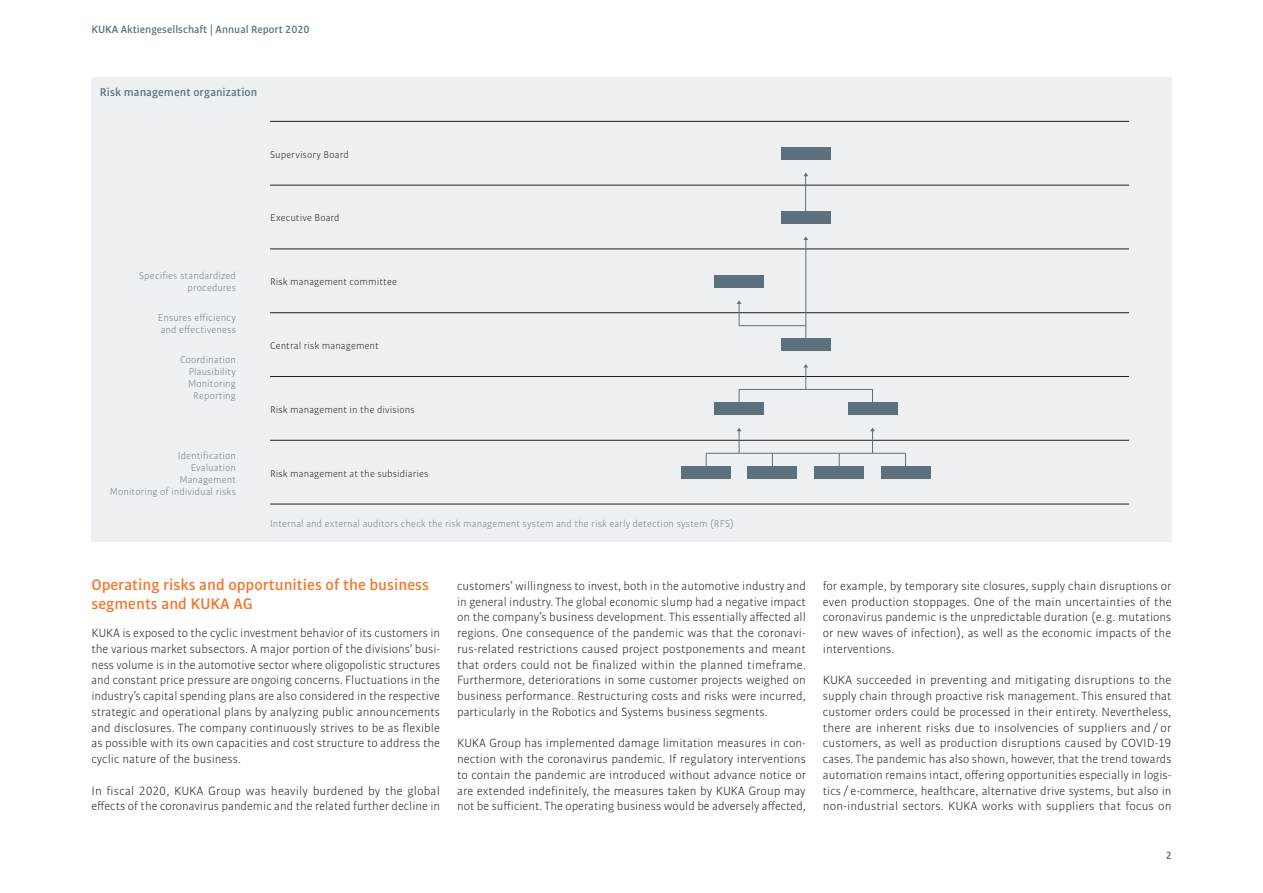
<style>
.page{position:relative;width:1263px;height:893px;background:#fff}
.page>*{position:absolute;margin:0;border:0;box-sizing:border-box;transform-origin:0 0}
.t1{font:700 16.5px/19.5px "KUKA Bulo";color:#f3772e}
.t2{font:12.75px/15.8px "KUKA Bulo";color:#231f20;text-align:justify}
.t3{font:700 12px "KUKA Bulo";letter-spacing:.005em;color:#5c717c}
.t4{font:700 11.25px "KUKA Bulo";color:#5c717c}
.t5{font:10.5px/12px "KUKA Bulo";letter-spacing:.01em;color:#737c82;text-align:right}
.t6{font:10.5px "KUKA Bulo";letter-spacing:.005em;color:#231f20}
</style>
<div class="page">
<div style="left:91px;top:78px;width:1080px;height:464px;background:#eef1f3"></div>
<div style="left:881px;top:466px;width:49px;height:13px;background:#5c717c"></div>
<div style="left:747px;top:466px;width:50px;height:13px;background:#5c717c"></div>
<div style="left:714px;top:402px;width:50px;height:13px;background:#5c717c"></div>
<div style="left:714px;top:275px;width:50px;height:12px;background:#5c717c"></div>
<div style="left:781px;top:338px;width:50px;height:13px;background:#5c717c"></div>
<div style="left:781px;top:211px;width:50px;height:13px;background:#5c717c"></div>
<div style="left:781px;top:147px;width:50px;height:13px;background:#5c717c"></div>
<div style="left:814px;top:466px;width:50px;height:13px;background:#5c717c"></div>
<div style="left:848px;top:402px;width:49px;height:13px;background:#5c717c"></div>
<div style="left:681px;top:466px;width:50px;height:13px;background:#5c717c"></div>
<hr style="left:270px;top:121px;width:859px;height:1px;background:#231f20">
<hr style="left:270px;top:312px;width:859px;height:1px;background:#231f20">
<hr style="left:270px;top:185px;width:859px;height:1px;background:#231f20">
<hr style="left:270px;top:376px;width:859px;height:1px;background:#231f20">
<hr style="left:270px;top:249px;width:859px;height:1px;background:#231f20">
<hr style="left:270px;top:440px;width:859px;height:1px;background:#231f20">
<hr style="left:706px;top:453px;width:200px;height:1px;background:#5c717c">
<hr style="left:739px;top:389px;width:134px;height:1px;background:#5c717c">
<hr style="left:739px;top:325px;width:67px;height:1px;background:#5c717c">
<svg style="left:706px;top:453px;width:1px;height:13px"></svg>
<svg style="left:739px;top:390px;width:1px;height:12px"></svg>
<svg style="left:772px;top:453px;width:1px;height:13px"></svg>
<hr style="left:805px;top:239px;width:1px;height:100px;background:#5c717c">
<svg style="left:839px;top:453px;width:1px;height:13px"></svg>
<svg style="left:905px;top:453px;width:1px;height:13px"></svg>
<svg style="left:872px;top:389px;width:1px;height:13px"></svg>
<hr style="left:270px;top:504px;width:859px;height:1px;background:#231f20">
<svg style="left:803px;top:364px;width:5px;height:25px"></svg>
<hr style="left:805px;top:175px;width:1px;height:37px;background:#5c717c">
<svg style="left:737px;top:428px;width:4px;height:25px"></svg>
<svg style="left:870px;top:428px;width:5px;height:25px"></svg>
<svg style="left:737px;top:300px;width:4px;height:26px"></svg>
<p class="t4" style="left:91px;top:22px;width:220px">KUKA Aktiengesellschaft | Annual Report 2020</p>
<p class="t3" style="left:100px;top:84px;width:159px">Risk management organization</p>
<p class="t6" style="left:270px;top:148px;width:80px">Supervisory Board</p>
<p class="t6" style="left:270px;top:212px;width:71px">Executive Board</p>
<p class="t5" style="left:139px;top:270px;width:98px">Specifies standardized procedures</p>
<p class="t5" style="left:158px;top:312px;width:80px;text-align:left">Ensures efficiency and effectiveness</p>
<p class="t5" style="left:180px;top:353px;width:57px">Coordination<br>Plausibility<br>Monitoring<br>Reporting</p>
<p class="t5" style="left:110px;top:449px;width:128px">Identification<br>Evaluation<br>Management<br>Monitoring of individual risks</p>
<p class="t6" style="left:270px;top:275px;width:128px">Risk management committee</p>
<p class="t6" style="left:270px;top:339px;width:110px">Central risk management</p>
<p class="t6" style="left:270px;top:403px;width:146px">Risk management in the divisions</p>
<p class="t6" style="left:270px;top:467px;width:160px">Risk management at the subsidiaries</p>
<p class="t5" style="left:270px;top:517px;width:465px">Internal and external auditors check the risk management system and the risk early detection system (RFS)</p>
<p class="t1" style="left:91px;top:574px;width:339px">Operating risks and opportunities of the business segments and KUKA AG</p>
<p class="t2" style="left:91px;top:625px;width:350px">KUKA is exposed to the cyclic investment behavior of its customers in the various market subsectors. A major portion of the divisions’ busi&shy;ness volume is in the automotive sector where oligopolistic structures and constant price pressure are ongoing concerns. Fluctuations in the industry’s capital spending plans are also considered in the respective strategic and operational plans by analyzing public announcements and disclosures. The company continuously strives to be as flexible as possible with its own capacities and cost structure to address the cyclic nature of the business.</p>
<p class="t2" style="left:91px;top:782px;width:350px">In fiscal 2020, KUKA Group was heavily burdened by the global effects of the coronavirus pandemic and the related further decline in</p>
<p class="t2" style="left:457px;top:578px;width:350px">customers’ willingness to invest, both in the automotive industry and in general industry. The global economic slump had a negative impact on the company’s business development. This essentially affected all regions. One consequence of the pandemic was that the coronavi&shy;rus-related restrictions caused project postponements and meant that orders could not be finalized within the planned timeframe.<br>Furthermore, deteriorations in some customer projects weighed on business performance. Restructuring costs and risks were incurred, particularly in the Robotics and Systems business segments.</p>
<p class="t2" style="left:457px;top:735px;width:350px">KUKA Group has implemented damage limitation measures in con&shy;nection with the coronavirus pandemic. If regulatory interventions to contain the pandemic are introduced without advance notice or are extended indefinitely, the measures taken by KUKA Group may not be sufficient. The operating business would be adversely affected,</p>
<p class="t2" style="left:823px;top:578px;width:350px">for example, by temporary site closures, supply chain disruptions or even production stoppages. One of the main uncertainties of the coronavirus pandemic is the unpredictable duration (e. g. mutations or new waves of infection), as well as the economic impacts of the interventions.</p>
<p class="t2" style="left:823px;top:672px;width:350px">KUKA succeeded in preventing and mitigating disruptions to the supply chain through proactive risk management. This ensured that customer orders could be processed in their entirety. Nevertheless, there are inherent risks due to insolvencies of suppliers and/ or customers, as well as production disruptions caused by COVID-19 cases. The pandemic has also shown, however, that the trend towards automation remains intact, offering opportunities especially in logis&shy;tics / e-commerce, healthcare, alternative drive systems, but also in non-industrial sectors. KUKA works with suppliers that focus on</p>
<p class="t4" style="left:1166px;top:848px;width:7px">2</p>
</div>
